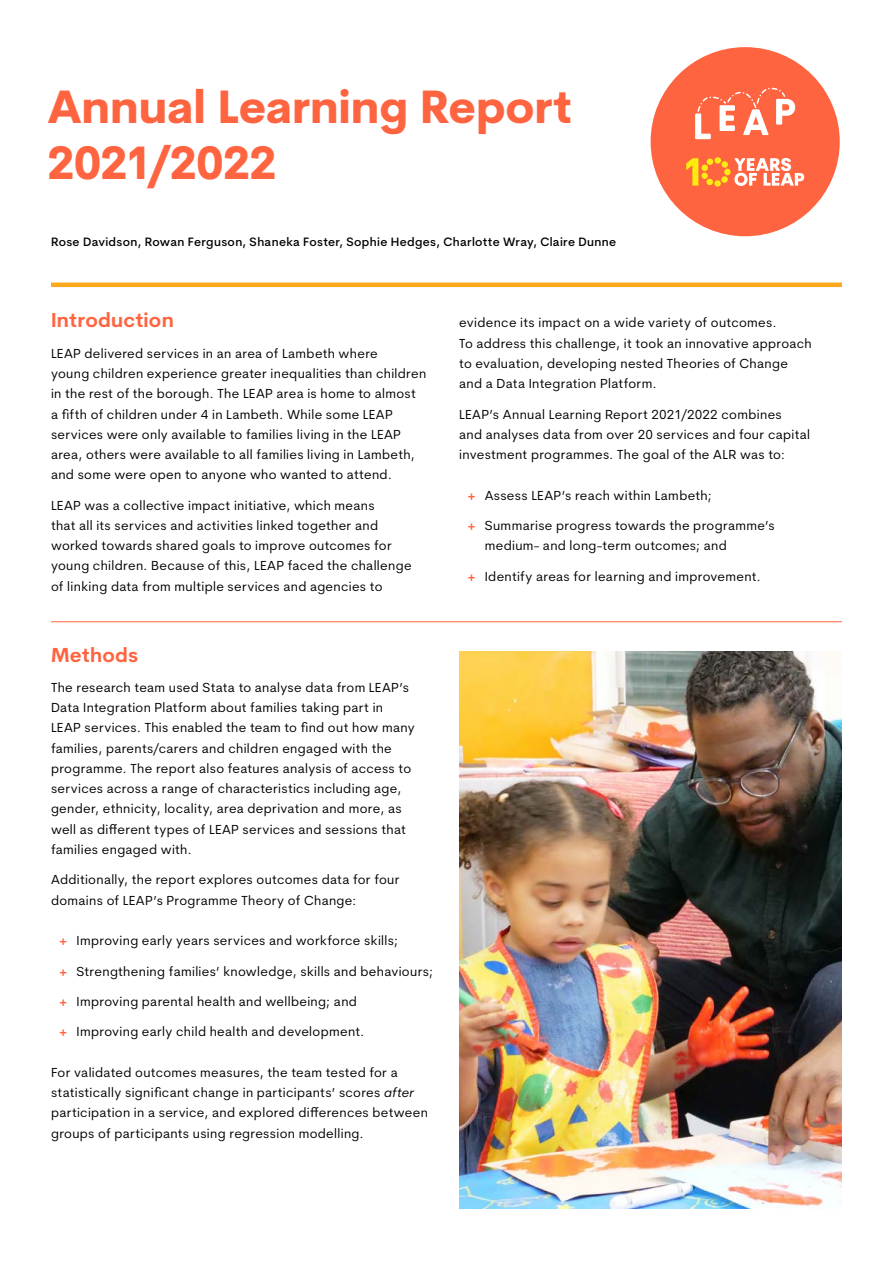
<style>
.page{position:relative;width:893px;height:1263px;background:#fff}
.page>*{position:absolute;margin:0;border:0;box-sizing:border-box;transform-origin:0 0}
.t1{font:800 45.45px/56.4px "Cerebri Sans";color:#ff6440}
.t2{font:700 19.8px "Cerebri Sans";letter-spacing:.01em;color:#ff6440}
.t3{font:13.2px/20.2px "Cerebri Sans";letter-spacing:.025em;color:#000}
.t4{font:500 12px "Cerebri Sans";letter-spacing:.03em;color:#000}
.s1{font-weight:700;color:#ff6440}
.s2{font-style:italic}
</style>
<div class="page">
<div style="left:651px;top:47px;width:189px;height:189px;background:#ff6440;border-radius:50%"></div>
<svg style="left:695px;top:88px;width:100px;height:51px"></svg>
<svg style="left:686px;top:157px;width:118px;height:30px"></svg>
<div style="left:51px;top:282px;width:791px;height:5px;background:#f9a91b"></div>
<hr style="left:51px;top:621px;width:791px;height:1px;background:#ff6440">
<img style="left:459px;top:651px;width:383px;height:557px">
<h1 class="t1" style="left:48px;top:78px;width:526px">Annual Learning Report<br>2021/2022</h1>
<p class="t4" style="left:51px;top:235px;width:567px">Rose Davidson, Rowan Ferguson, Shaneka Foster, Sophie Hedges, Charlotte Wray, Claire Dunne</p>
<h2 class="t2" style="left:51px;top:308px;width:124px">Introduction</h2>
<p class="t3" style="left:51px;top:343px;width:377px">LEAP delivered services in an area of Lambeth where<br>young children experience greater inequalities than children in the rest of the borough. The LEAP area is home to almost<br>a fifth of children under 4 in Lambeth. While some LEAP services were only available to families living in the LEAP area, others were available to all families living in Lambeth, and some were open to anyone who wanted to attend.</p>
<p class="t3" style="left:51px;top:495px;width:362px">LEAP was a collective impact initiative, which means<br>that all its services and activities linked together and worked towards shared goals to improve outcomes for young children. Because of this, LEAP faced the challenge of linking data from multiple services and agencies to</p>
<h2 class="t2" style="left:51px;top:642px;width:89px">Methods</h2>
<p class="t3" style="left:51px;top:677px;width:365px">The research team used Stata to analyse data from LEAP’s Data Integration Platform about families taking part in LEAP services. This enabled the team to find out how many families, parents/carers and children engaged with the programme. The report also features analysis of access to services across a range of characteristics including age, gender, ethnicity, locality, area deprivation and more, as well as different types of LEAP services and sessions that families engaged with.</p>
<p class="t3" style="left:51px;top:869px;width:350px">Additionally, the report explores outcomes data for four domains of LEAP’s Programme Theory of Change:</p>
<p class="t3" style="left:60px;top:930px;width:340px"><span class="s1">+</span> Improving early years services and workforce skills;</p>
<p class="t3" style="left:60px;top:961px;width:375px"><span class="s1">+</span> Strengthening families’ knowledge, skills and behaviours;</p>
<p class="t3" style="left:60px;top:991px;width:299px"><span class="s1">+</span> Improving parental health and wellbeing; and</p>
<p class="t3" style="left:60px;top:1021px;width:307px"><span class="s1">+</span> Improving early child health and development.</p>
<p class="t3" style="left:51px;top:1062px;width:378px">For validated outcomes measures, the team tested for a statistically significant change in participants’ scores <span class="s2">after </span>participation in a service, and explored differences between groups of participants using regression modelling.</p>
<p class="t3" style="left:459px;top:313px;width:354px">evidence its impact on a wide variety of outcomes.<br>To address this challenge, it took an innovative approach to evaluation, developing nested Theories of Change and a Data Integration Platform.</p>
<p class="t3" style="left:459px;top:404px;width:352px">LEAP’s Annual Learning Report 2021/2022 combines<br>and analyses data from over 20 services and four capital investment programmes. The goal of the ALR was to:</p>
<p class="t3" style="left:468px;top:485px;width:246px"><span class="s1">+</span> Assess LEAP’s reach within Lambeth;</p>
<p class="t3" style="left:485px;top:515px;width:291px;text-indent:-17px"><span class="s1">+</span> Summarise progress towards the programme’s medium- and long-term outcomes; and</p>
<p class="t3" style="left:468px;top:566px;width:295px"><span class="s1">+</span> Identify areas for learning and improvement.</p>
</div>
